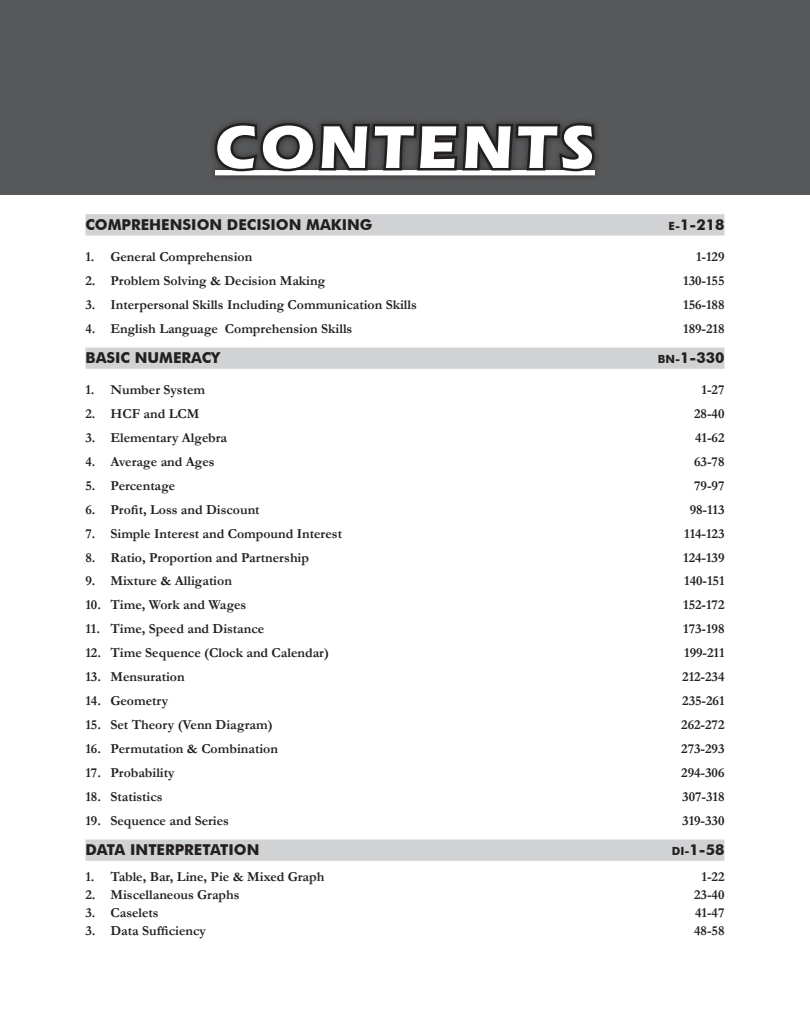
<style>
.page{position:relative;width:810px;height:1035px;background:#fff}
.page>*{position:absolute;margin:0;border:0;box-sizing:border-box;transform-origin:0 0}
.t1{font:700 62.5px "Eras ITC";letter-spacing:.06em;color:#fff}
.t2{font:700 15px "Futura BT";color:#231f20}
.normal_con{font:700 13.75px "Garamond";color:#231f20}
.s1{font-size:11.25px}
</style>
<div class="page">
<div style="left:0;top:0;width:810px;height:195px;background:#57585a"></div>
<div style="left:85px;top:214px;width:640px;height:21px;background:#d1d2d4"></div>
<div style="left:85px;top:348px;width:640px;height:21px;background:#d1d2d4"></div>
<div style="left:85px;top:840px;width:640px;height:21px;background:#d1d2d4"></div>
<svg style="left:211px;top:121px;width:387px;height:115px"></svg>
<p class="t1" style="left:215px;top:111px;width:381px">CONTENTS</p>
<p class="t2" style="left:86px;top:215px;width:289px">COMPREHENSION DECISION MAKING</p>
<p class="t2" style="left:668px;top:215px;width:58px"><span class="s1">E-</span>1-218</p>
<p class="normal_con" style="left:86px;top:247px;width:168px">1. General Comprehension</p>
<p class="normal_con" style="left:696px;top:247px;width:30px">1-129</p>
<p class="normal_con" style="left:86px;top:271px;width:241px">2. Problem Solving &amp; Decision Making</p>
<p class="normal_con" style="left:683px;top:271px;width:43px">130-155</p>
<p class="normal_con" style="left:86px;top:295px;width:333px">3. Interpersonal Skills Including Communication Skills</p>
<p class="normal_con" style="left:683px;top:295px;width:43px">156-188</p>
<p class="normal_con" style="left:86px;top:319px;width:268px">4. English Language Comprehension Skills</p>
<p class="normal_con" style="left:683px;top:319px;width:43px">189-218</p>
<p class="t2" style="left:86px;top:349px;width:136px">BASIC NUMERACY</p>
<p class="t2" style="left:658px;top:349px;width:68px"><span class="s1">BN-</span>1-330</p>
<p class="normal_con" style="left:86px;top:380px;width:121px">1. Number System</p>
<p class="normal_con" style="left:702px;top:380px;width:24px">1-27</p>
<p class="normal_con" style="left:86px;top:404px;width:115px">2. HCF and LCM</p>
<p class="normal_con" style="left:694px;top:404px;width:32px">28-40</p>
<p class="normal_con" style="left:86px;top:428px;width:143px">3. Elementary Algebra</p>
<p class="normal_con" style="left:695px;top:428px;width:31px">41-62</p>
<p class="normal_con" style="left:86px;top:452px;width:131px">4. Average and Ages</p>
<p class="normal_con" style="left:694px;top:452px;width:32px">63-78</p>
<p class="normal_con" style="left:86px;top:476px;width:91px">5. Percentage</p>
<p class="normal_con" style="left:694px;top:476px;width:32px">79-97</p>
<p class="normal_con" style="left:86px;top:500px;width:176px">6. Profit, Loss and Discount</p>
<p class="normal_con" style="left:690px;top:500px;width:36px">98-113</p>
<p class="normal_con" style="left:86px;top:524px;width:258px">7. Simple Interest and Compound Interest</p>
<p class="normal_con" style="left:684px;top:524px;width:42px">114-123</p>
<p class="normal_con" style="left:86px;top:548px;width:225px">8. Ratio, Proportion and Partnership</p>
<p class="normal_con" style="left:683px;top:548px;width:43px">124-139</p>
<p class="normal_con" style="left:86px;top:572px;width:148px">9. Mixture &amp; Alligation</p>
<p class="normal_con" style="left:684px;top:572px;width:42px">140-151</p>
<p class="normal_con" style="left:86px;top:596px;width:162px">10. Time, Work and Wages</p>
<p class="normal_con" style="left:683px;top:596px;width:43px">152-172</p>
<p class="normal_con" style="left:86px;top:620px;width:180px">11. Time, Speed and Distance</p>
<p class="normal_con" style="left:683px;top:620px;width:43px">173-198</p>
<p class="normal_con" style="left:86px;top:644px;width:245px">12. Time Sequence (Clock and Calendar)</p>
<p class="normal_con" style="left:684px;top:644px;width:42px">199-211</p>
<p class="normal_con" style="left:86px;top:667px;width:101px">13. Mensuration</p>
<p class="normal_con" style="left:682px;top:667px;width:44px">212-234</p>
<p class="normal_con" style="left:86px;top:691px;width:84px">14. Geometry</p>
<p class="normal_con" style="left:682px;top:691px;width:44px">235-261</p>
<p class="normal_con" style="left:86px;top:715px;width:189px">15. Set Theory (Venn Diagram)</p>
<p class="normal_con" style="left:681px;top:715px;width:45px">262-272</p>
<p class="normal_con" style="left:86px;top:739px;width:194px">16. Permutation &amp; Combination</p>
<p class="normal_con" style="left:681px;top:739px;width:45px">273-293</p>
<p class="normal_con" style="left:86px;top:763px;width:91px">17. Probability</p>
<p class="normal_con" style="left:681px;top:763px;width:45px">294-306</p>
<p class="normal_con" style="left:86px;top:787px;width:79px">18. Statistics</p>
<p class="normal_con" style="left:682px;top:787px;width:44px">307-318</p>
<p class="normal_con" style="left:86px;top:811px;width:145px">19. Sequence and Series</p>
<p class="normal_con" style="left:682px;top:811px;width:44px">319-330</p>
<p class="t2" style="left:86px;top:841px;width:176px">DATA INTERPRETATION</p>
<p class="t2" style="left:672px;top:841px;width:54px"><span class="s1">DI-</span>1-58</p>
<p class="normal_con" style="left:86px;top:867px;width:240px">1. Table, Bar, Line, Pie &amp; Mixed Graph</p>
<p class="normal_con" style="left:702px;top:867px;width:24px">1-22</p>
<p class="normal_con" style="left:86px;top:885px;width:156px">2. Miscellaneous Graphs</p>
<p class="normal_con" style="left:694px;top:885px;width:32px">23-40</p>
<p class="normal_con" style="left:86px;top:903px;width:75px">3. Caselets</p>
<p class="normal_con" style="left:695px;top:903px;width:31px">41-47</p>
<p class="normal_con" style="left:86px;top:922px;width:122px">3. Data Sufficiency</p>
<p class="normal_con" style="left:694px;top:922px;width:32px">48-58</p>
</div>
